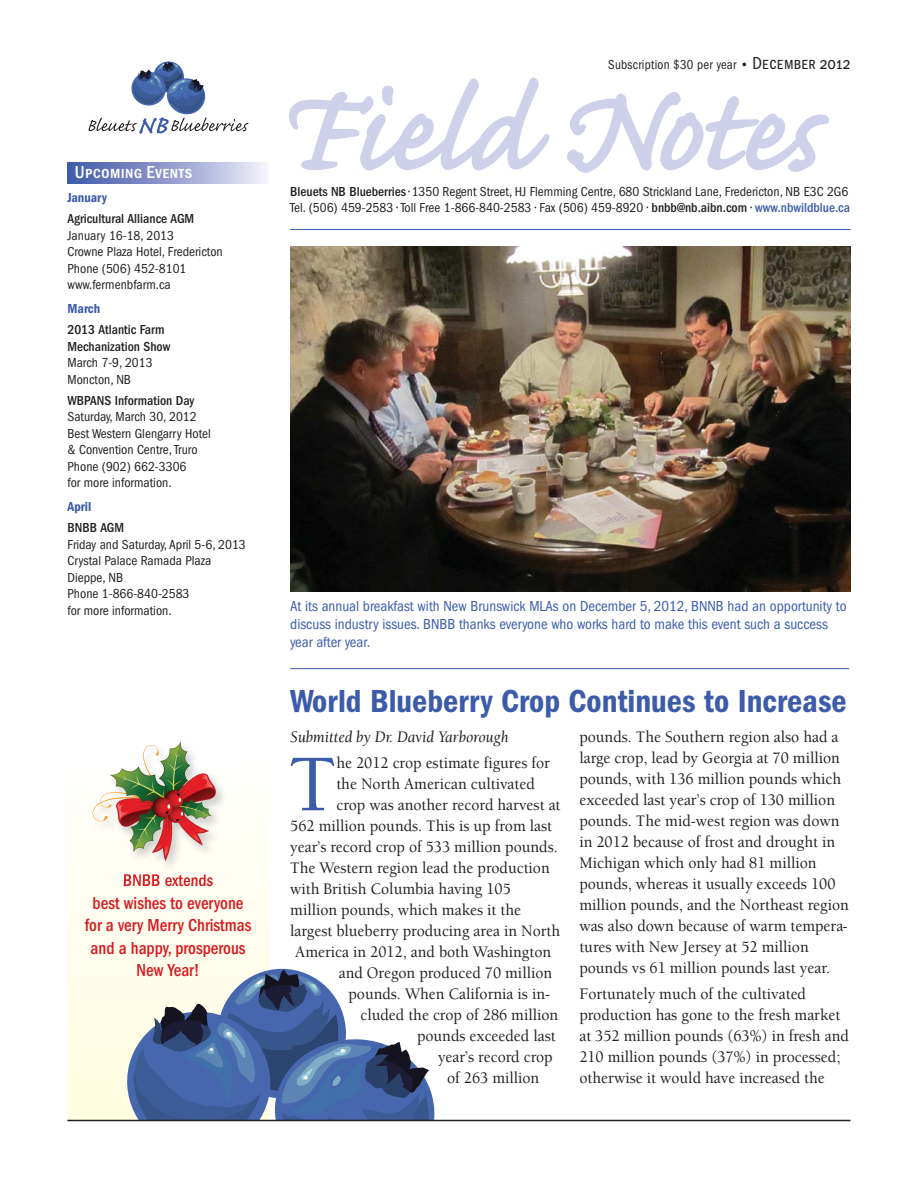
<style>
.page{position:relative;width:918px;height:1188px;background:#fff}
.page>*{position:absolute;margin:0;border:0;box-sizing:border-box;transform-origin:0 0}
.t1{font:500 82.65px "Berkeley";color:#3c5caa;scale:.95 1}
.t2{font:600 condensed 33px "Franklin Gothic";color:#3c5caa}
.t3{font:500 condensed 18px/22.5px "Franklin Gothic";color:#d71920;text-align:center;scale:.95 1}
.t4{font:700 18px "Franklin Gothic Cond Sm Caps";letter-spacing:.02em;color:#fff}
.t5{font:500 16.5px/21px "Berkeley";color:#231f20;scale:.95 1}
.t6{font:italic 16.5px "Berkeley";color:#231f20;scale:.95 1}
.t7{font:condensed 15px/18px "Franklin Gothic";color:#3c5caa}
.t8{font:condensed 13.5px/16.5px "Franklin Gothic";color:#231f20}
.t9{font:500 condensed 13.5px/16.5px "Franklin Gothic";color:#231f20}
.t10{font:condensed 13.5px "Franklin Gothic";letter-spacing:.02em;color:#231f20;scale:.95 1}
.t11{font:600 condensed 13.5px "Franklin Gothic";color:#3c5caa}
.s1{font-family:"Franklin Gothic Itc T";font-weight:500;font-stretch:normal}
.s2{font-family:"Franklin Gothic Cond Sm Caps";font-stretch:normal;font-size:18px}
.s3{font-weight:500}
.s4{font-weight:500;color:#3c5caa}
</style>
<div class="page">
<div style="left:68px;top:758px;width:200px;height:362px;background:linear-gradient(to bottom,#fffefc,#fffcdf)"></div>
<img style="left:87px;top:758px;width:151px;height:124px">
<img style="left:124px;top:874px;width:89px;height:8px">
<img style="left:93px;top:741px;width:123px;height:120px">
<svg style="left:127px;top:970px;width:307px;height:150px"></svg>
<svg style="left:89px;top:62px;width:160px;height:72px"></svg>
<hr style="left:68px;top:1120px;width:782px;height:1px;background:#231f20">
<hr style="left:290px;top:229px;width:560px;height:1px;background:#3c5caa">
<svg style="left:289px;top:78px;width:261px;height:93px"></svg>
<svg style="left:567px;top:92px;width:262px;height:81px"></svg>
<hr style="left:290px;top:668px;width:559px;height:1px;background:#3c5caa">
<div style="left:68px;top:162px;width:200px;height:21px;background:linear-gradient(to right,#3c54a7,#efecf8)"></div>
<img style="left:290px;top:247px;width:560px;height:344px">
<p class="t4" style="left:75px;top:162px;width:119px">Upcoming Events</p>
<p class="t11" style="left:68px;top:193px;width:41px">January</p>
<p class="t9" style="left:68px;top:211px;width:128px">Agricultural Alliance AGM</p>
<p class="t8" style="left:68px;top:228px;width:157px">January 16-18, 2013<br>Crowne Plaza Hotel, Fredericton<br>Phone (506) 452-8101 www.fermenbfarm.ca</p>
<p class="t11" style="left:68px;top:304px;width:34px">March</p>
<p class="t9" style="left:68px;top:322px;width:104px">2013 Atlantic Farm<br>Mechanization Show</p>
<p class="t8" style="left:68px;top:356px;width:87px">March 7-9, 2013<br>Moncton, NB</p>
<p class="t9" style="left:68px;top:393px;width:128px">WBPANS Information Day</p>
<p class="t8" style="left:68px;top:410px;width:145px">Saturday, March 30, 2012<br>Best Western Glengarry Hotel &amp; Convention Centre, Truro<br>Phone (902) 662-3306<br>for more information.</p>
<p class="t11" style="left:68px;top:502px;width:25px">April</p>
<p class="t9" style="left:68px;top:520px;width:58px">BNBB AGM</p>
<p class="t8" style="left:68px;top:537px;width:180px">Friday and Saturday, April 5-6, 2013<br>Crystal Palace Ramada Plaza<br>Dieppe, NB<br>Phone 1-866-840-2583<br>for more information.</p>
<p class="t3" style="left:85px;top:870px;width:177px">BNBB extends<br>best wishes to everyone for a very Merry Christmas and a happy, prosperous<br>New Year!</p>
<p class="t10" style="left:608px;top:60px;width:257px">Subscription $30 per year <span class="s1">•</span> <span class="s2">December 2012</span></p>
<p class="t8" style="left:290px;top:184px;width:561px"><span class="s3">Bleuets NB Blueberries</span> • 1350 Regent Street, HJ Flemming Centre, 680 Strickland Lane, Fredericton, NB E3C 2G6<br>Tel. (506) 459-2583 • Toll Free 1-866-840-2583 • Fax (506) 459-8920 • <span class="s3">bnbb@nb.aibn.com</span> • <span class="s4">www.nbwildblue.ca</span></p>
<p class="t7" style="left:290px;top:598px;width:558px">At its annual breakfast with New Brunswick MLAs on December 5, 2012, BNNB had an opportunity to discuss industry issues. BNBB thanks everyone who works hard to make this event such a success year after year.</p>
<h2 class="t2" style="left:290px;top:688px;width:558px">World Blueberry Crop Continues to Increase</h2>
<p class="t6" style="left:290px;top:730px;width:231px">Submitted by Dr. David Yarborough</p>
<h1 class="t1" style="left:289px;top:752px;width:52px">T</h1>
<p class="t5" style="left:336px;top:754px;width:226px">he 2012 crop estimate figures for</p>
<p class="t5" style="left:336px;top:775px;width:210px">the North American cultivated</p>
<p class="t5" style="left:336px;top:796px;width:237px">crop was another record harvest at</p>
<p class="t5" style="left:290px;top:817px;width:277px">562 million pounds. This is up from last</p>
<p class="t5" style="left:290px;top:838px;width:283px">year’s record crop of 533 million pounds.</p>
<p class="t5" style="left:290px;top:859px;width:275px">The Western region lead the production</p>
<p class="t5" style="left:290px;top:880px;width:234px">with British Columbia having 105</p>
<p class="t5" style="left:290px;top:901px;width:245px">million pounds, which makes it the</p>
<p class="t5" style="left:290px;top:922px;width:286px">largest blueberry producing area in North</p>
<p class="t5" style="left:295px;top:943px;width:271px">America in 2012, and both Washington</p>
<p class="t5" style="left:339px;top:964px;width:226px">and Oregon produced 70 million</p>
<p class="t5" style="left:349px;top:985px;width:214px">pounds. When California is in-</p>
<p class="t5" style="left:361px;top:1006px;width:210px">cluded the crop of 286 million</p>
<p class="t5" style="left:417px;top:1027px;width:147px">pounds exceeded last</p>
<p class="t5" style="left:438px;top:1048px;width:122px">year’s record crop</p>
<p class="t5" style="left:447px;top:1069px;width:99px">of 263 million</p>
<p class="t5" style="left:579px;top:728px;width:285px">pounds. The Southern region also had a large crop, lead by Georgia at 70 million pounds, with 136 million pounds which exceeded last year’s crop of 130 million pounds. The mid-west region was down in 2012 because of frost and drought in Michigan which only had 81 million pounds, whereas it usually exceeds 100 million pounds, and the Northeast region was also down because of warm tempera&shy;tures with New Jersey at 52 million pounds vs 61 million pounds last year.</p>
<p class="t5" style="left:579px;top:985px;width:285px">Fortunately much of the cultivated production has gone to the fresh market at 352 million pounds (63%) in fresh and 210 million pounds (37%) in processed; otherwise it would have increased the</p>
</div>
